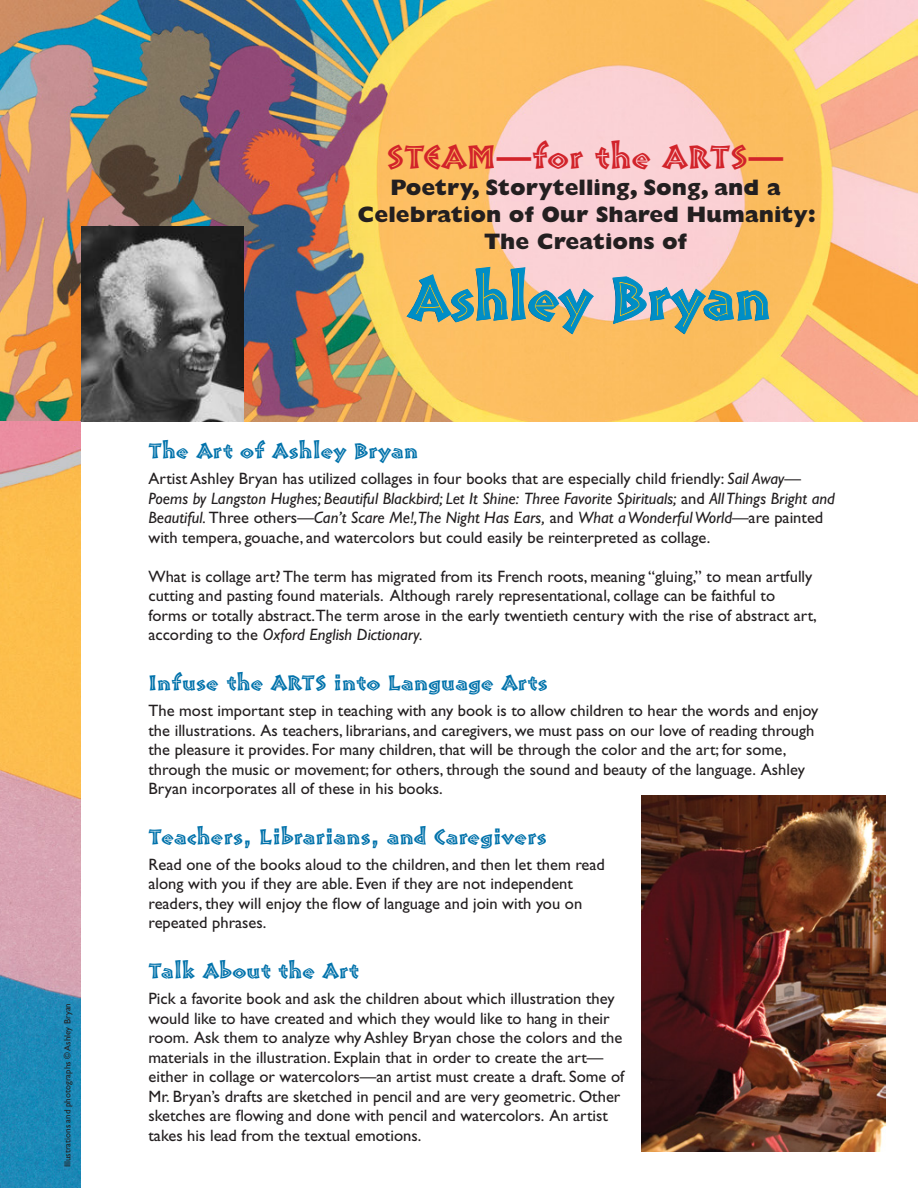
<style>
.page{position:relative;width:918px;height:1188px;background:#fff}
.page>*{position:absolute;margin:0;border:0;box-sizing:border-box;transform-origin:0 0}
.t1{font:34.5px "Pompeia Std Inline";color:#d2232a}
.t2{font:22.5px "Pompeia Std Inline";color:#0072ab}
.t3{font:800 22.5px/27px "Gill Sans";color:#231f20;text-align:center}
.t4{font:16.5px/19.5px "Gill Sans";color:#231f20}
.t5{font:9px "Gill Sans";color:#231f20}
.s1{font-style:italic}
</style>
<div class="page">
<img style="left:0;top:0;width:918px;height:421px">
<svg style="left:407px;top:267px;width:187px;height:67px;background:#a6b092"></svg>
<svg style="left:612px;top:277px;width:157px;height:57px;background:#9aad97"></svg>
<img style="left:0;top:421px;width:81px;height:767px">
<img style="left:81px;top:227px;width:163px;height:194px">
<img style="left:641px;top:796px;width:245px;height:356px">
<h1 class="t1" style="left:387px;top:136px;width:399px">STEAM—for the ARTS—</h1>
<h2 class="t3" style="left:358px;top:174px;width:460px">Poetry, Storytelling, Song, and a<br>Celebration of Our Shared Humanity:<br>The Creations of</h2>
<p class="t5" style="left:62px;top:1167px;width:166px;rotate:-90deg">Illustrations and photographs © Ashley Bryan</p>
<h2 class="t2" style="left:148px;top:437px;width:271px">The Art of Ashley Bryan</h2>
<p class="t4" style="left:148px;top:469px;width:688px">Artist Ashley Bryan has utilized collages in four books that are especially child friendly: <span class="s1">Sail Away— Poems by Langston Hughes; Beautiful Blackbird; Let It Shine: Three Favorite Spirituals;</span> and <span class="s1">All Things Bright and Beautiful.</span> Three others—<span class="s1">Can’t Scare Me!,The Night Has Ears,</span> and <span class="s1">What a Wonderful World</span>—are painted with tempera, gouache, and watercolors but could easily be reinterpreted as collage.</p>
<p class="t4" style="left:148px;top:567px;width:670px">What is collage art? The term has migrated from its French roots, meaning “gluing,” to mean artfully cutting and pasting found materials. Although rarely representational, collage can be faithful to forms or totally abstract.The term arose in the early twentieth century with the rise of abstract art, according to the <span class="s1">Oxford English Dictionary.</span></p>
<h2 class="t2" style="left:148px;top:669px;width:401px">Infuse the ARTS into Language Arts</h2>
<p class="t4" style="left:148px;top:701px;width:671px">The most important step in teaching with any book is to allow children to hear the words and enjoy the illustrations. As teachers, librarians, and caregivers, we must pass on our love of reading through the pleasure it provides. For many children, that will be through the color and the art; for some, through the music or movement; for others, through the sound and beauty of the language. Ashley Bryan incorporates all of these in his books.</p>
<h2 class="t2" style="left:148px;top:823px;width:400px">Teachers, Librarians, and Caregivers</h2>
<p class="t4" style="left:148px;top:855px;width:458px">Read one of the books aloud to the children, and then let them read along with you if they are able. Even if they are not independent readers, they will enjoy the flow of language and join with you on repeated phrases.</p>
<h2 class="t2" style="left:148px;top:957px;width:212px">Talk About the Art</h2>
<p class="t4" style="left:148px;top:989px;width:477px">Pick a favorite book and ask the children about which illustration they would like to have created and which they would like to hang in their room. Ask them to analyze why Ashley Bryan chose the colors and the materials in the illustration. Explain that in order to create the art— either in collage or watercolors—an artist must create a draft. Some of Mr. Bryan’s drafts are sketched in pencil and are very geometric. Other sketches are flowing and done with pencil and watercolors. An artist takes his lead from the textual emotions.</p>
</div>
